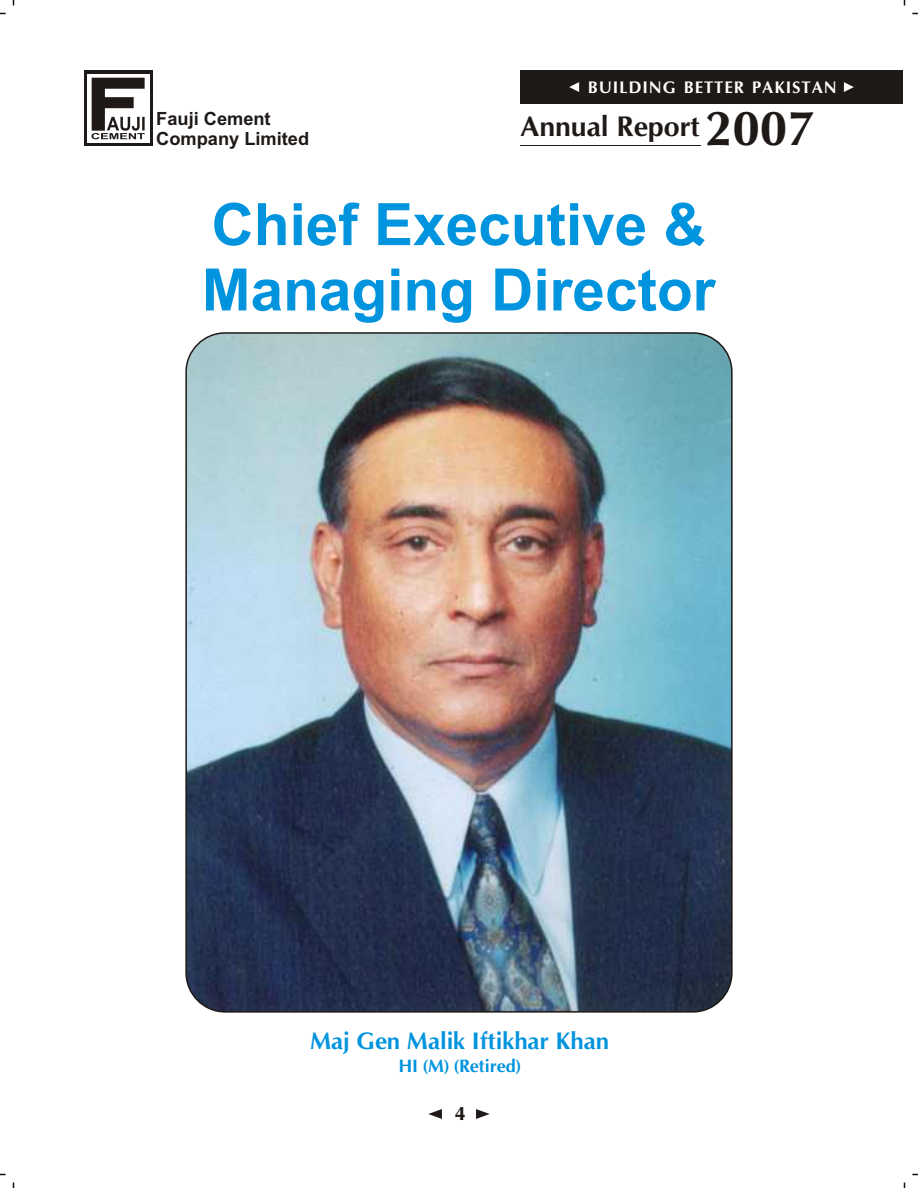
<style>
.page{position:relative;width:918px;height:1188px;background:#fff}
.page>*{position:absolute;margin:0;border:0;box-sizing:border-box;transform-origin:0 0}
.t1{font:700 58.5px/65.4px "Arial";color:#0094de}
.t2{font:700 28.5px "CG Omega";color:#1f1a17}
.t3{font:700 24px "CG Omega";color:#0094de}
.t4{font:700 19.5px "CG Omega";color:#1f1a17}
.t5{font:700 18.3px/20.4px "Arial";color:#1f1a17}
.t6{font:700 18px "CG Omega";color:#0094de}
.t7{font:700 16.8px "CG Omega";letter-spacing:.055em;color:#fff}
.s1{font-size:49.5px}
</style>
<div class="page">
<img style="left:84px;top:70px;width:69px;height:76px">
<div style="left:84px;top:71px;width:68px;height:75px;background:#1f1a17"></div>
<div style="left:87px;top:74px;width:62px;height:69px;background:#fff"></div>
<svg style="left:91px;top:78px;width:54px;height:61px"></svg>
<div style="left:520px;top:70px;width:383px;height:34px;background:#1f1a17"></div>
<svg style="left:844px;top:82px;width:10px;height:10px"></svg>
<svg style="left:569px;top:82px;width:10px;height:10px"></svg>
<hr style="left:520px;top:145px;width:181px;height:1px;background:#1f1a17">
<img style="left:186px;top:333px;width:546px;height:679px;border-radius:39px">
<svg style="left:476px;top:1109px;width:14px;height:10px"></svg>
<svg style="left:428px;top:1109px;width:14px;height:10px"></svg>
<p class="t5" style="left:156px;top:110px;width:154px">Fauji Cement<br>Company Limited</p>
<p class="t7" style="left:588px;top:80px;width:250px">BUILDING BETTER PAKISTAN</p>
<p class="t2" style="left:520px;top:115px;width:295px">Annual Report <span class="s1">2007</span></p>
<p class="t1" style="left:202px;top:197px;width:515px">Chief Executive &amp;<br>Managing Director</p>
<p class="t3" style="left:310px;top:1031px;width:301px">Maj Gen Malik Iftikhar Khan</p>
<p class="t6" style="left:398px;top:1059px;width:124px">HI (M) (Retired)</p>
<p class="t4" style="left:455px;top:1106px;width:12px">4</p>
</div>
